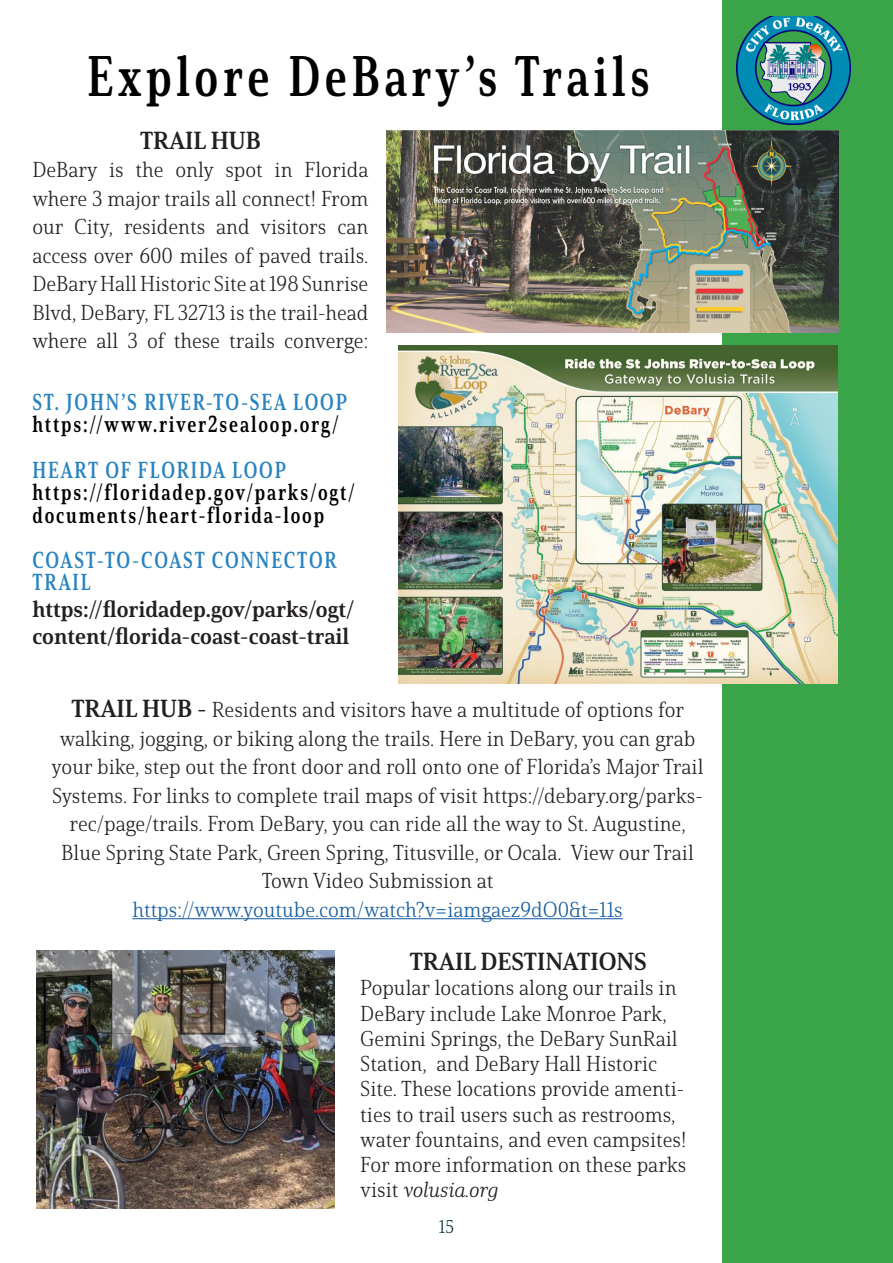
<style>
.page{position:relative;width:893px;height:1263px;background:#fff}
.page>*{position:absolute;margin:0;border:0;box-sizing:border-box;transform-origin:0 0}
.t1{font:55.5px "Solitas Serif Nor Bol";letter-spacing:.1em;color:#000;scale:.82 1}
.t2{font:24px "Solitas Serif Nor Bol";color:#231f20}
.t3{font:22.5px/22.5px "Solitas Serif Nor Bol";letter-spacing:.1em;color:#000;scale:.82 1}
.t4{font:22.5px/22.5px "Solitas Serif Nor Bol";letter-spacing:.1em;color:#2a83bf;scale:.82 1}
.t5{font:22.5px/27px "Solitas Serif Nor Bol";color:#231f20}
.t6{font:21px/28.5px "Solitas Serif Nor Lig";color:#231f20;text-align:justify}
.t7{font:21px "Solitas Serif Nor Lig";color:#175d9e}
.t8{font:18px "Solitas Serif Nor Lig";color:#083434}
.s1{font-family:"Solitas Serif Nor Bol";font-size:24px}
.s2{font-family:"Solitas Serif Nor Lig It"}
</style>
<div class="page">
<div style="left:722px;top:0;width:171px;height:1263px;background:#39a448"></div>
<img style="left:737px;top:17px;width:113px;height:108px">
<img style="left:387px;top:131px;width:452px;height:202px">
<img style="left:399px;top:345px;width:438px;height:338px">
<img style="left:37px;top:951px;width:297px;height:258px">
<hr style="left:132px;top:918px;width:491px;height:1px;background:#175d9e">
<p class="t1" style="left:87px;top:42px;width:688px">Explore DeBary’s Trails</p>
<p class="t2" style="left:140px;top:126px;width:122px">TRAIL HUB</p>
<p class="t6" style="left:32px;top:155px;width:337px">DeBary is the only spot in Florida where 3 major trails all connect! From our City, residents and visitors can access over 600 miles of paved trails.<br>DeBary Hall Historic Site at 198 Sunrise Blvd, DeBary, FL 32713 is the trail-head where all 3 of these trails converge:</p>
<p class="t4" style="left:32px;top:391px;width:385px">ST. JOHN’S RIVER-TO-SEA LOOP</p>
<p class="t3" style="left:32px;top:413px;width:375px">https://www.river2sealoop.org/</p>
<p class="t4" style="left:32px;top:458px;width:311px">HEART OF FLORIDA LOOP</p>
<p class="t3" style="left:32px;top:481px;width:395px">https://floridadep.gov/parks/ogt/ documents/heart-florida-loop</p>
<p class="t4" style="left:32px;top:548px;width:372px">COAST-TO-COAST CONNECTOR<br>TRAIL</p>
<p class="t5" style="left:32px;top:595px;width:323px">https://floridadep.gov/parks/ogt/ content/florida-coast-coast-trail</p>
<p class="t6" style="left:52px;top:695px;width:653px;text-align:center"><span class="s1">TRAIL HUB -</span> Residents and visitors have a multitude of options for walking, jogging, or biking along the trails. Here in DeBary, you can grab your bike, step out the front door and roll onto one of Florida’s Major Trail Systems. For links to complete trail maps of visit https://debary.org/parks&shy;rec/page/trails. From DeBary, you can ride all the way to St. Augustine, Blue Spring State Park, Green Spring, Titusville, or Ocala. View our Trail Town Video Submission at</p>
<p class="t7" style="left:132px;top:896px;width:492px">https://www.youtube.com/watch?v=iamgaez9dO0&amp;t=11s</p>
<p class="t2" style="left:410px;top:947px;width:238px">TRAIL DESTINATIONS</p>
<p class="t6" style="left:360px;top:975px;width:328px;line-height:25.2px;text-align:left">Popular locations along our trails in DeBary include Lake Monroe Park, Gemini Springs, the DeBary SunRail Station, and DeBary Hall Historic Site. These locations provide amenti&shy;ties to trail users such as restrooms, water fountains, and even campsites!<br>For more information on these parks visit <span class="s2">volusia.org</span></p>
<p class="t8" style="left:439px;top:1216px;width:17px">15</p>
</div>
